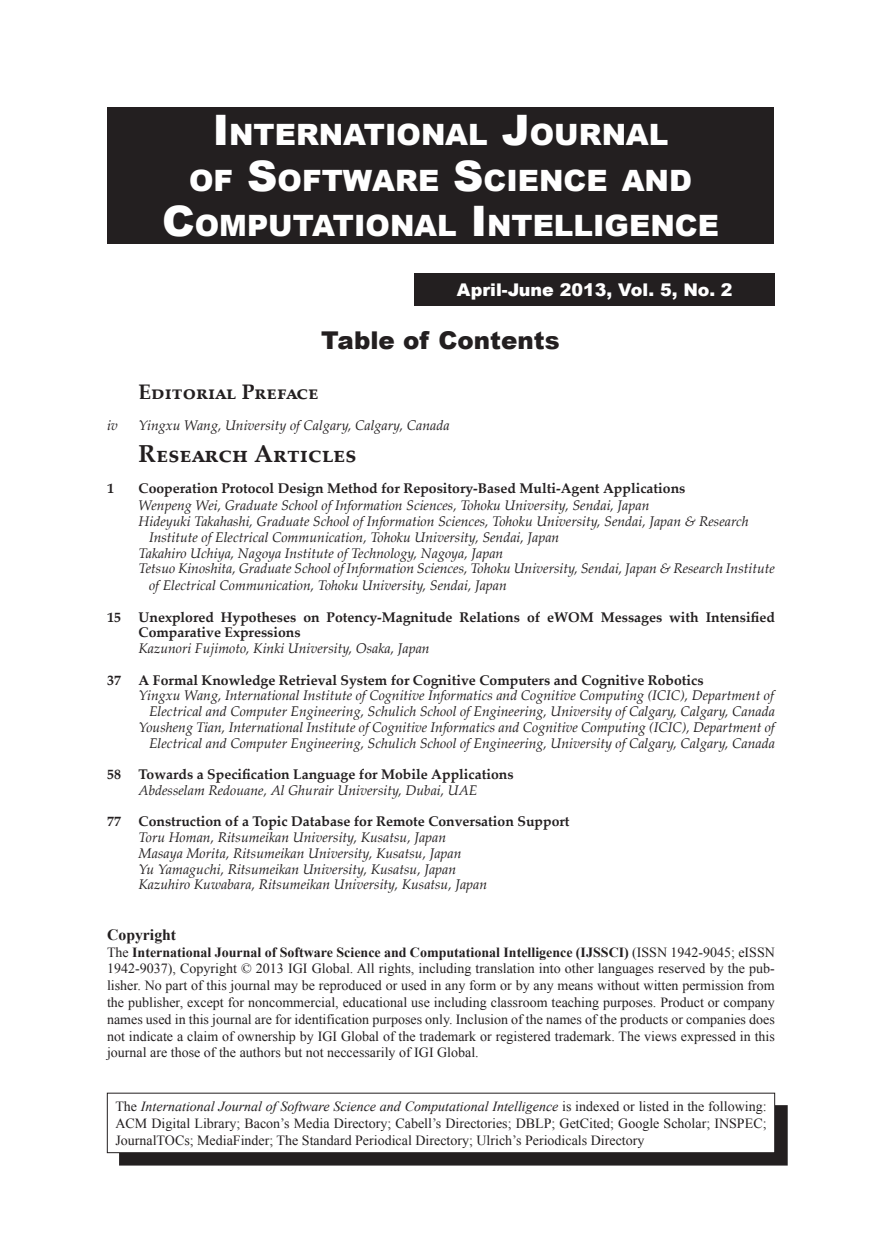
<style>
.page{position:relative;width:882px;height:1260px;background:#fff}
.page>*{position:absolute;margin:0;border:0;box-sizing:border-box;transform-origin:0 0}
.t1{font:900 29.4px/45.5px "Arial";color:#fff;text-align:center}
.hanging_indent{font:700 24.5px "Palatino Linotype";color:#231f20}
.t2{font:900 24.5px "Arial";color:#231f20}
.hanging_indent-2{font:700 21px "Palatino Linotype";color:#231f20}
.t3{font:900 17.5px "Arial";color:#fff}
.BackCFASubheads{font:700 15.75px "Times New Roman";color:#231f20}
.hanging_indent-3{font:italic 14px "Palatino Linotype";color:#231f20}
.Para_No_Ind{font:14px/16.8px "Times New Roman";color:#231f20;text-align:justify}
.hanging_indent-4{font:700 14px/15.8px "Palatino Linotype";color:#231f20}
.BackCFASubheads-2{font:14px/16.8px "Times New Roman";color:#231f20;text-align:justify}
.s1{font-size:42px}
.s2{font-weight:700}
.s3{font-style:italic}
</style>
<div class="page">
<div style="left:415px;top:273px;width:360px;height:33px;background:#231f20"></div>
<div style="left:107px;top:107px;width:667px;height:137px;background:#231f20"></div>
<div style="left:119px;top:1105px;width:668px;height:60px;background:#231f20"></div>
<div style="left:107px;top:1093px;width:668px;height:60px;background:#fff"></div>
<div style="left:107px;top:1093px;width:668px;height:60px;border:1px solid #231f20"></div>
<p class="t1" style="left:162px;top:111px;width:558px"><span class="s1">I</span>NTERNATI ONAL <span class="s1">J</span>OURNAL<br>OF <span class="s1">S</span>OFTWARE <span class="s1">S</span>CI ENCE AND<br><span class="s1">C</span>OMPUTATIONAL <span class="s1">I</span>NTELLIGENCE</p>
<p class="t3" style="left:457px;top:277px;width:277px">April-June 2013, Vol. 5, No. 2</p>
<p class="t2" style="left:321px;top:322px;width:240px">Table of Contents</p>
<p class="hanging_indent-2" style="left:139px;top:377px;width:182px">Editorial Preface</p>
<p class="hanging_indent-3" style="left:107px;top:416px;width:12px">iv</p>
<p class="hanging_indent-3" style="left:139px;top:416px;width:312px">Yingxu Wang, University of Calgary, Calgary, Canada</p>
<p class="hanging_indent" style="left:139px;top:436px;width:219px">Research Articles</p>
<p class="hanging_indent-4" style="left:107px;top:480px;width:8px">1</p>
<p class="hanging_indent-4" style="left:139px;top:480px;width:548px">Cooperation Protocol Design Method for Repository-Based Multi-Agent Applications</p>
<p class="hanging_indent-3" style="left:139px;top:496px;width:512px">Wenpeng Wei, Graduate School of Information Sciences, Tohoku University, Sendai, Japan</p>
<p class="hanging_indent-3" style="left:139px;top:511px;width:612px">Hideyuki Takahashi, Graduate School of Information Sciences, Tohoku University, Sendai, Japan &amp; Research</p>
<p class="hanging_indent-3" style="left:149px;top:527px;width:412px">Institute of Electrical Communication, Tohoku University, Sendai, Japan</p>
<p class="hanging_indent-3" style="left:139px;top:543px;width:366px">Takahiro Uchiya, Nagoya Institute of Technology, Nagoya, Japan</p>
<p class="hanging_indent-3" style="left:139px;top:559px;width:638px">Tetsuo Kinoshita, Graduate School of Information Sciences, Tohoku University, Sendai, Japan &amp; Research Institute</p>
<p class="hanging_indent-3" style="left:149px;top:575px;width:359px">of Electrical Communication, Tohoku University, Sendai, Japan</p>
<p class="hanging_indent-4" style="left:107px;top:608px;width:15px">15</p>
<p class="hanging_indent-4" style="left:139px;top:608px;width:638px">Unexplored Hypotheses on Potency-Magnitude Relations of eWOM Messages with Intensified<br>Comparative Expressions</p>
<p class="hanging_indent-3" style="left:139px;top:638px;width:293px">Kazunori Fujimoto, Kinki University, Osaka, Japan</p>
<p class="hanging_indent-4" style="left:107px;top:671px;width:15px">37</p>
<p class="hanging_indent-4" style="left:139px;top:671px;width:567px">A Formal Knowledge Retrieval System for Cognitive Computers and Cognitive Robotics</p>
<p class="hanging_indent-3" style="left:139px;top:686px;width:637px">Yingxu Wang, International Institute of Cognitive Informatics and Cognitive Computing (ICIC), Department of</p>
<p class="hanging_indent-3" style="left:149px;top:701px;width:627px">Electrical and Computer Engineering, Schulich School of Engineering, University of Calgary, Calgary, Canada</p>
<p class="hanging_indent-3" style="left:139px;top:717px;width:638px">Yousheng Tian, International Institute of Cognitive Informatics and Cognitive Computing (ICIC), Department of</p>
<p class="hanging_indent-3" style="left:149px;top:733px;width:627px">Electrical and Computer Engineering, Schulich School of Engineering, University of Calgary, Calgary, Canada</p>
<p class="hanging_indent-4" style="left:107px;top:766px;width:15px">58</p>
<p class="hanging_indent-4" style="left:139px;top:766px;width:377px">Towards a Specification Language for Mobile Applications</p>
<p class="hanging_indent-3" style="left:139px;top:780px;width:340px">Abdesselam Redouane, Al Ghurair University, Dubai, UAE</p>
<p class="hanging_indent-4" style="left:107px;top:813px;width:15px">77</p>
<p class="hanging_indent-4" style="left:139px;top:813px;width:432px">Construction of a Topic Database for Remote Conversation Support</p>
<p class="hanging_indent-3" style="left:139px;top:827px;width:309px">Toru Homan, Ritsumeikan University, Kusatsu, Japan</p>
<p class="hanging_indent-3" style="left:139px;top:843px;width:325px">Masaya Morita, Ritsumeikan University, Kusatsu, Japan</p>
<p class="hanging_indent-3" style="left:139px;top:859px;width:319px">Yu Yamaguchi, Ritsumeikan University, Kusatsu, Japan</p>
<p class="hanging_indent-3" style="left:139px;top:875px;width:350px">Kazuhiro Kuwabara, Ritsumeikan University, Kusatsu, Japan</p>
<p class="BackCFASubheads" style="left:107px;top:924px;width:71px">Copyright</p>
<p class="Para_No_Ind" style="left:107px;top:943px;width:669px">The <span class="s2">International Journal of Software Science and Computational Intelligence (IJSSCI)</span> (ISSN 1942-9045; eISSN 1942-9037), Copyright © 2013 IGI Global. All rights, including translation into other languages reserved by the pub&shy;lisher. No part of this journal may be reproduced or used in any form or by any means without witten permission from the publisher, except for noncommercial, educational use including classroom teaching purposes. Product or company names used in this journal are for identification purposes only. Inclusion of the names of the products or companies does not indicate a claim of ownership by IGI Global of the trademark or registered trademark. The views expressed in this journal are those of the authors but not neccessarily of IGI Global.</p>
<p class="BackCFASubheads-2" style="left:115px;top:1098px;width:653px">The <span class="s3">International Journal of Software Science and Computational Intelligence</span> is indexed or listed in the following:<br>ACM Digital Library; Bacon’s Media Directory; Cabell’s Directories; DBLP; GetCited; Google Scholar; INSPEC; JournalTOCs; MediaFinder; The Standard Periodical Directory; Ulrich’s Periodicals Directory</p>
</div>
